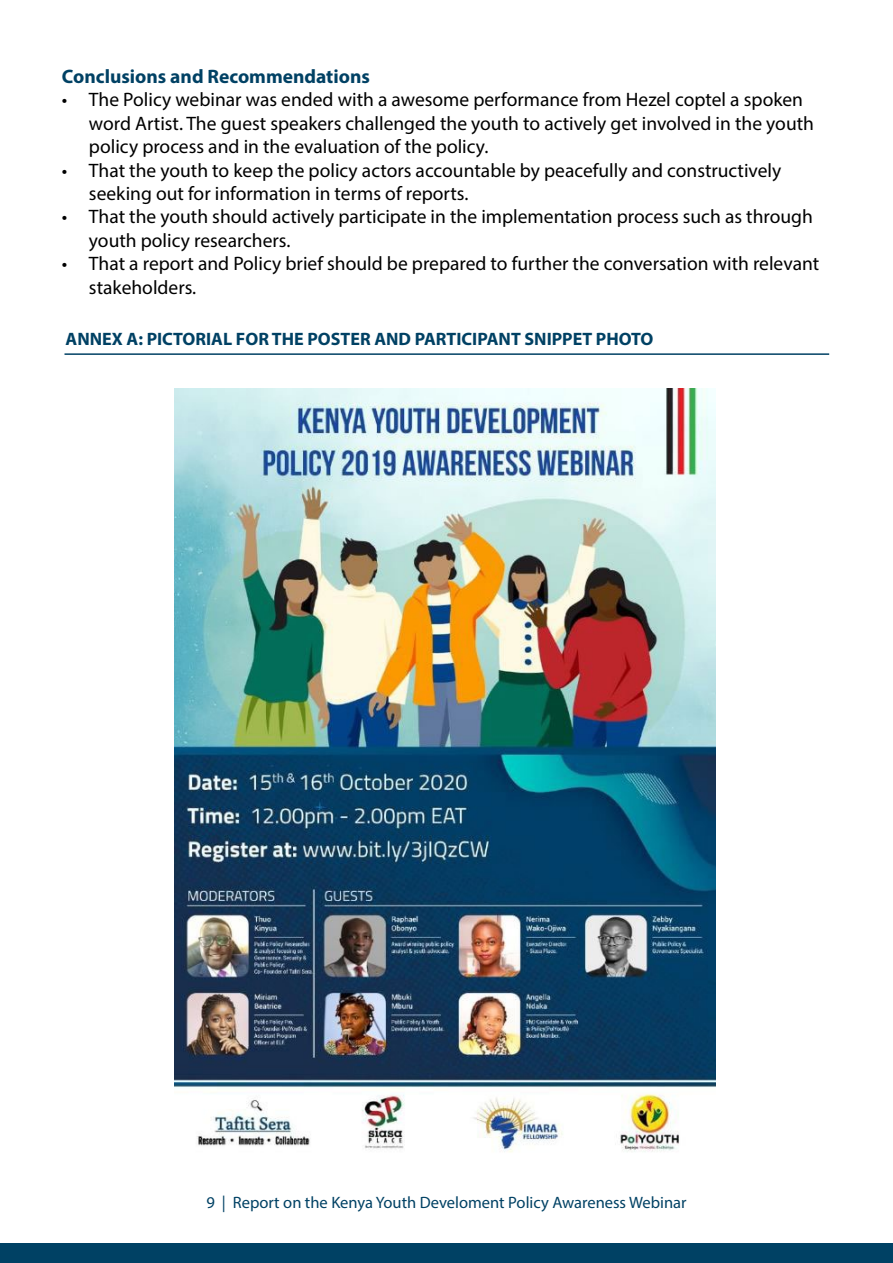
<style>
.page{position:relative;width:893px;height:1263px;background:#fff}
.page>*{position:absolute;margin:0;border:0;box-sizing:border-box;transform-origin:0 0}
.t1{font:19.5px/23.4px "Myriad Pro";color:#000}
.t2{font:700 19.5px "Myriad Pro";color:#004164}
.t3{font:700 18px "Myriad Pro";color:#004164}
.t4{font:16.5px "Myriad Pro";color:#004164}
</style>
<div class="page">
<div style="left:0;top:1243px;width:893px;height:20px;background:#004164"></div>
<hr style="left:64px;top:353px;width:765px;height:2px;background:#004164">
<img style="left:174px;top:388px;width:541px;height:765px">
<p class="t2" style="left:62px;top:64px;width:309px">Conclusions and Recommendations</p>
<p class="t1" style="left:89px;top:88px;width:726px;text-indent:-27px">• The Policy webinar was ended with a awesome performance from Hezel coptel a spoken word Artist. The guest speakers challenged the youth to actively get involved in the youth policy process and in the evaluation of the policy.</p>
<p class="t1" style="left:89px;top:158px;width:694px;text-indent:-27px">• That the youth to keep the policy actors accountable by peacefully and constructively seeking out for information in terms of reports.</p>
<p class="t1" style="left:89px;top:205px;width:725px;text-indent:-27px">• That the youth should actively participate in the implementation process such as through youth policy researchers.</p>
<p class="t1" style="left:89px;top:252px;width:732px;text-indent:-27px">• That a report and Policy brief should be prepared to further the conversation with relevant stakeholders.</p>
<p class="t3" style="left:66px;top:328px;width:589px">ANNEX A: PICTORIAL FOR THE POSTER AND PARTICIPANT SNIPPET PHOTO</p>
<p class="t4" style="left:206px;top:1192px;width:482px">9 | Report on the Kenya Youth Develoment Policy Awareness Webinar</p>
</div>
